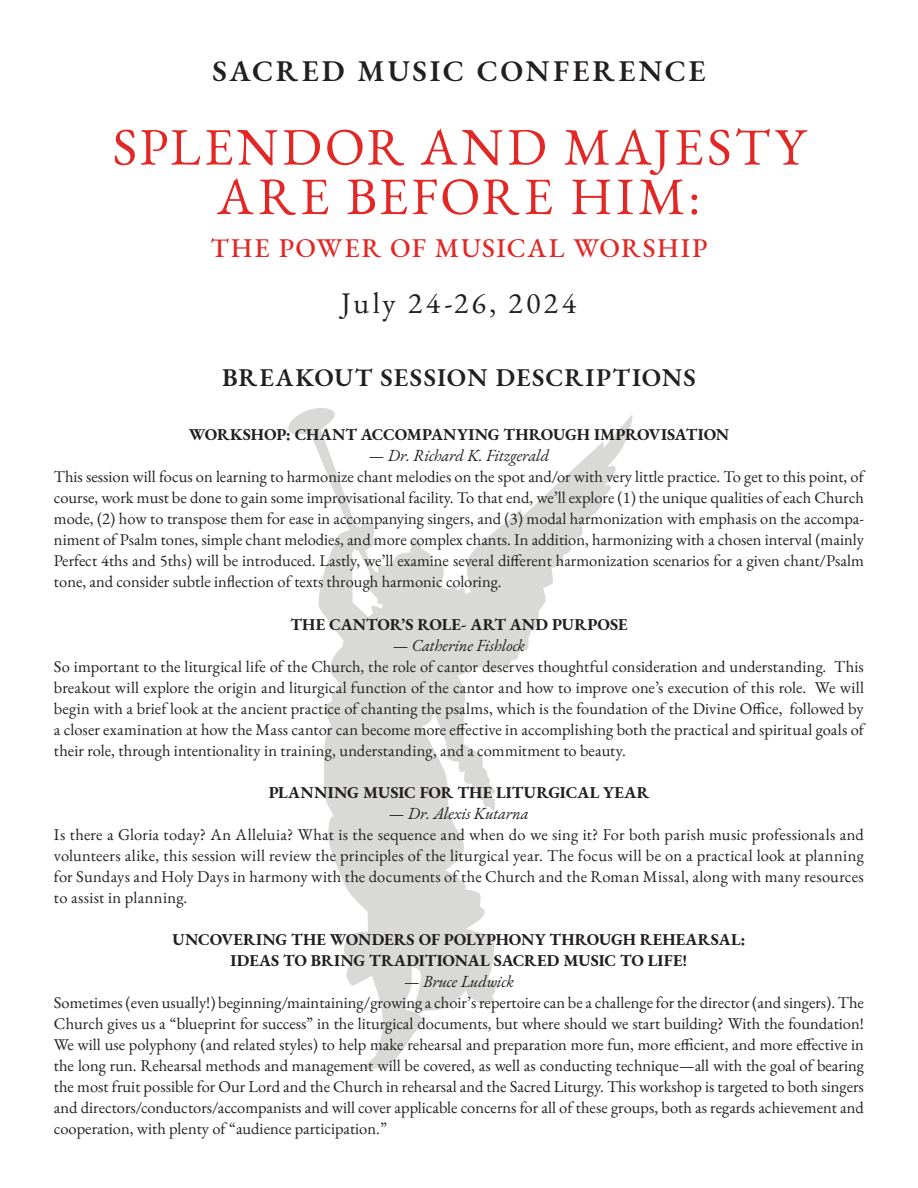
<style>
.page{position:relative;width:918px;height:1188px;background:#fff}
.page>*{position:absolute;margin:0;border:0;box-sizing:border-box;transform-origin:0 0}
.t1{font:52.5px/49.5px "EB Garamond";letter-spacing:.06em;color:#e22725;text-align:center}
.t2{font:600 30px "EB Garamond";letter-spacing:.085em;color:#231f20}
.t3{font:30px "EB Garamond";letter-spacing:.08em;color:#231f20}
.t4{font:500 27px "EB Garamond";letter-spacing:.055em;color:#e22725}
.t5{font:600 25.5px "EB Garamond";letter-spacing:.045em;color:#231f20}
.t6{font:16.5px/21px "EB Garamond";color:#231f20}
.t7{font:700 16.5px/21px "EB Garamond";color:#231f20;text-align:center}
.s1{font-style:italic}
</style>
<div class="page">
<svg style="left:288px;top:408px;width:345px;height:661px"></svg>
<h2 class="t2" style="left:212px;top:51px;width:495px">SACRED MUSIC CONFERENCE</h2>
<h1 class="t1" style="left:113px;top:122px;width:694px">SPLENDOR AND MAJESTY<br>ARE BEFORE HIM:</h1>
<h3 class="t4" style="left:210px;top:230px;width:499px">THE POWER OF MUSICAL WORSHIP</h3>
<h2 class="t3" style="left:341px;top:283px;width:237px">July 24-26, 2024</h2>
<h3 class="t5" style="left:222px;top:360px;width:475px">BREAKOUT SESSION DESCRIPTIONS</h3>
<p class="t7" style="left:189px;top:424px;width:542px">WORKSHOP: CHANT ACCOMPANYING THROUGH IMPROVISATION</p>
<p class="t6" style="left:54px;top:446px;width:812px;text-indent:315px">— <span class="s1">Dr. Richard K. Fitzgerald<br></span>This session will focus on learning to harmonize chant melodies on the spot and/or with very little practice. To get to this point, of course, work must be done to gain some improvisational facility. To that end, we’ll explore (1) the unique qualities of each Church mode, (2) how to transpose them for ease in accompanying singers, and (3) modal harmonization with emphasis on the accompa&shy;niment of Psalm tones, simple chant melodies, and more complex chants. In addition, harmonizing with a chosen interval (mainly Perfect 4ths and 5ths) will be introduced. Lastly, we’ll examine several different harmonization scenarios for a given chant/Psalm tone, and consider subtle inflection of texts through harmonic coloring.</p>
<p class="t7" style="left:290px;top:613px;width:339px">THE CANTOR’S ROLE- ART AND PURPOSE</p>
<p class="t6" style="left:54px;top:635px;width:812px;text-indent:339px">— <span class="s1">Catherine Fishlock<br></span>So important to the liturgical life of the Church, the role of cantor deserves thoughtful consideration and understanding. This breakout will explore the origin and liturgical function of the cantor and how to improve one’s execution of this role. We will begin with a brief look at the ancient practice of chanting the psalms, which is the foundation of the Divine Office, followed by a closer examination at how the Mass cantor can become more effective in accomplishing both the practical and spiritual goals of their role, through intentionality in training, understanding, and a commitment to beauty.</p>
<p class="t7" style="left:269px;top:781px;width:382px">PLANNING MUSIC FOR THE LITURGICAL YEAR</p>
<p class="t6" style="left:54px;top:803px;width:812px;text-indent:335px">— <span class="s1">Dr. Alexis Kutarna<br></span>Is there a Gloria today? An Alleluia? What is the sequence and when do we sing it? For both parish music professionals and volunteers alike, this session will review the principles of the liturgical year. The focus will be on a practical look at planning for Sundays and Holy Days in harmony with the documents of the Church and the Roman Missal, along with many resources to assist in planning.</p>
<p class="t7" style="left:173px;top:928px;width:574px">UNCOVERING THE WONDERS OF POLYPHONY THROUGH REHEARSAL:<br>IDEAS TO BRING TRADITIONAL SACRED MUSIC TO LIFE!</p>
<p class="t6" style="left:54px;top:971px;width:812px;text-indent:350px">— <span class="s1">Bruce Ludwick<br></span>Sometimes (even usually!) beginning/maintaining/growing a choir’s repertoire can be a challenge for the director (and singers). The Church gives us a “blueprint for success” in the liturgical documents, but where should we start building? With the foundation!<br>We will use polyphony (and related styles) to help make rehearsal and preparation more fun, more efficient, and more effective in the long run. Rehearsal methods and management will be covered, as well as conducting technique—all with the goal of bearing the most fruit possible for Our Lord and the Church in rehearsal and the Sacred Liturgy. This workshop is targeted to both singers and directors/conductors/accompanists and will cover applicable concerns for all of these groups, both as regards achievement and cooperation, with plenty of “audience participation.”</p>
</div>
